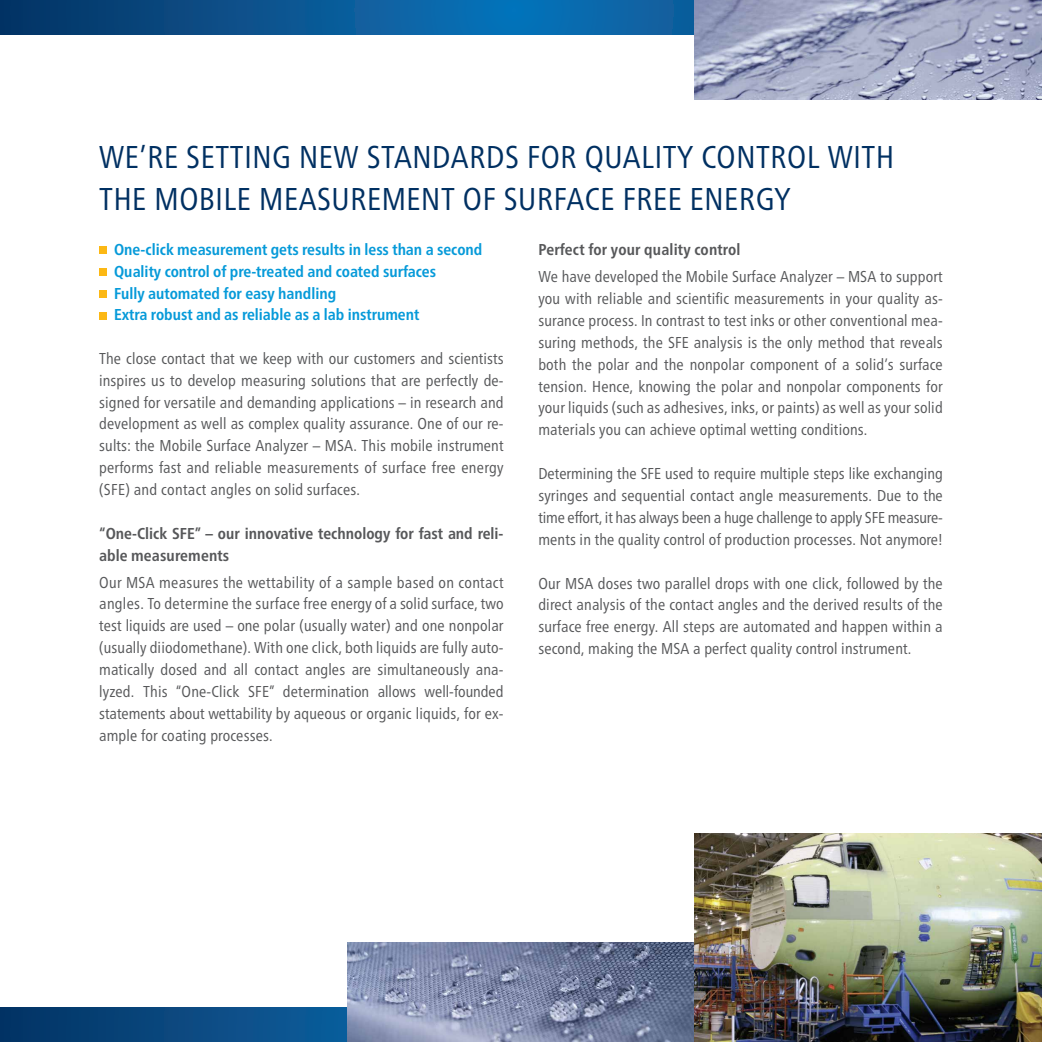
<style>
.page{position:relative;width:1042px;height:1042px;background:#fff}
.page>*{position:absolute;margin:0;border:0;box-sizing:border-box;transform-origin:0 0}
.t1{font:condensed 31.5px/42px "Frutiger Neue LT Pro";letter-spacing:.02em;color:#003062}
.t2{font:condensed 15.75px/21.9px "Frutiger Neue LT Pro";letter-spacing:.01em;color:#57585a;text-align:justify}
.t3{font:700 condensed 15.75px/21.5px "Frutiger Neue LT Pro";color:#069ad9}
.t4{font:700 condensed 15.75px/21.9px "Frutiger Neue LT Pro";color:#57585a}
</style>
<div class="page">
<svg style="left:0;top:1007px;width:347px;height:35px;background:#08477f"></svg>
<svg style="left:0;top:0;width:694px;height:35px;background:#095794"></svg>
<img style="left:347px;top:943px;width:347px;height:99px">
<img style="left:694px;top:0;width:348px;height:99px">
<img style="left:694px;top:833px;width:348px;height:209px">
<div style="left:99px;top:246px;width:8px;height:8px;background:#fcb814"></div>
<div style="left:99px;top:268px;width:8px;height:8px;background:#fcb814"></div>
<div style="left:99px;top:290px;width:8px;height:8px;background:#fcb814"></div>
<div style="left:99px;top:312px;width:8px;height:8px;background:#fcb814"></div>
<h1 class="t1" style="left:99px;top:136px;width:796px">WE’RE SETTING NEW STANDARDS FOR QUALITY CONTROL WITH<br>THE MOBILE MEASUREMENT OF SURFACE FREE ENERGY</h1>
<p class="t3" style="left:114px;top:239px;width:370px">One-click measurement gets results in less than a second Quality control of pre-treated and coated surfaces<br>Fully automated for easy handling<br>Extra robust and as reliable as a lab instrument</p>
<p class="t2" style="left:99px;top:347px;width:406px">The close contact that we keep with our customers and scientists inspires us to develop measuring solutions that are perfectly de&shy;signed for versatile and demanding applications – in research and development as well as complex quality assurance. One of our re&shy;sults: the Mobile Surface Analyzer – MSA. This mobile instrument performs fast and reliable measurements of surface free energy (SFE) and contact angles on solid surfaces.</p>
<p class="t4" style="left:99px;top:522px;width:406px">“One-Click SFE” – our innovative technology for fast and reli&shy;able measurements</p>
<p class="t2" style="left:99px;top:571px;width:406px">Our MSA measures the wettability of a sample based on contact angles. To determine the surface free energy of a solid surface, two test liquids are used – one polar (usually water) and one nonpolar (usually diiodomethane). With one click, both liquids are fully auto&shy;matically dosed and all contact angles are simultaneously ana&shy;lyzed. This “One-Click SFE” determination allows well-founded statements about wettability by aqueous or organic liquids, for ex&shy;ample for coating processes.</p>
<p class="t4" style="left:538px;top:239px;width:204px">Perfect for your quality control</p>
<p class="t2" style="left:538px;top:266px;width:406px">We have developed the Mobile Surface Analyzer – MSA to support you with reliable and scientific measurements in your quality as&shy;surance process. In contrast to test inks or other conventional mea&shy;suring methods, the SFE analysis is the only method that reveals both the polar and the nonpolar component of a solid’s surface tension. Hence, knowing the polar and nonpolar components for your liquids (such as adhesives, inks, or paints) as well as your solid materials you can achieve optimal wetting conditions.</p>
<p class="t2" style="left:538px;top:462px;width:406px">Determining the SFE used to require multiple steps like exchanging syringes and sequential contact angle measurements. Due to the time effort, it has always been a huge challenge to apply SFE measure&shy;ments in the quality control of production processes. Not anymore!</p>
<p class="t2" style="left:538px;top:572px;width:406px">Our MSA doses two parallel drops with one click, followed by the direct analysis of the contact angles and the derived results of the surface free energy. All steps are automated and happen within a second, making the MSA a perfect quality control instrument.</p>
</div>
